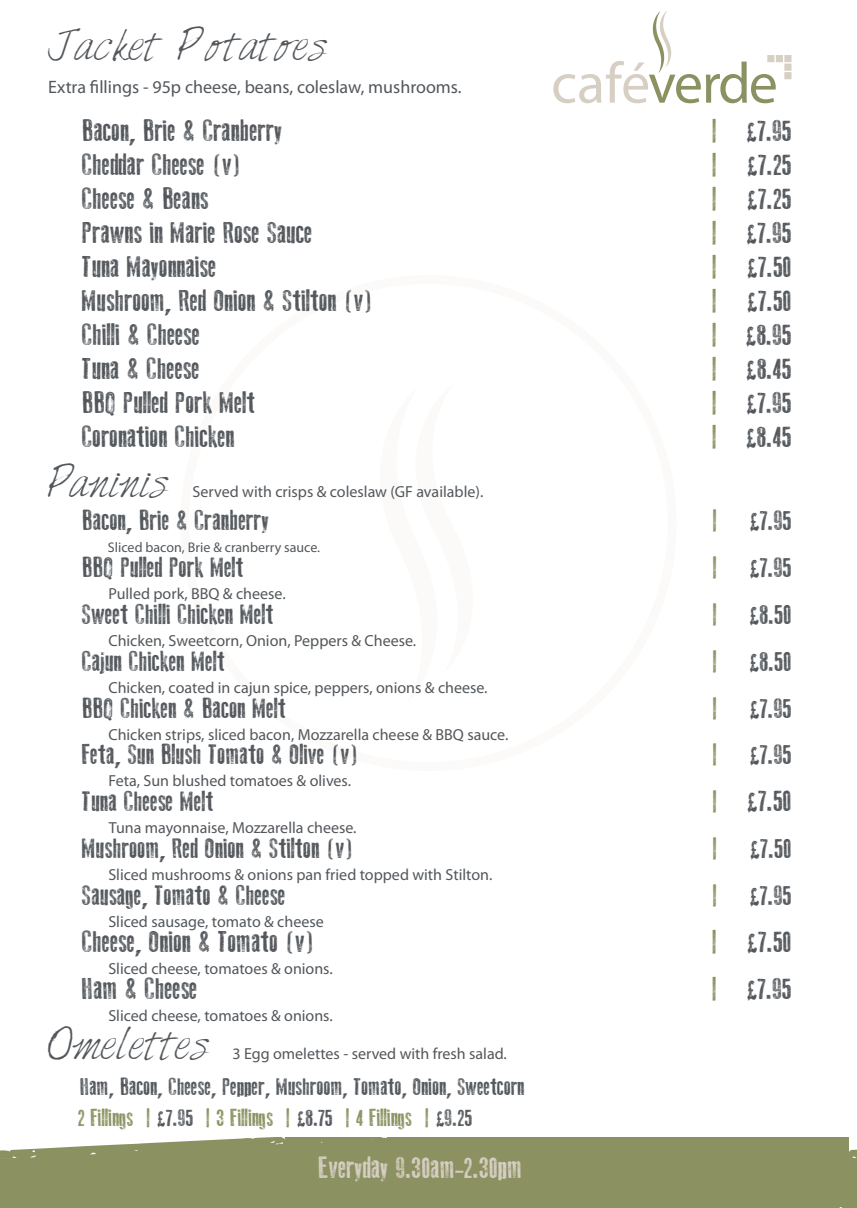
<style>
.page{position:relative;width:857px;height:1208px;background:#fff}
.page>*{position:absolute;margin:0;border:0;box-sizing:border-box;transform-origin:0 0}
.t1{font:38px "Harabara Hand";color:#53575b}
.t2{font:30px "Old Press";color:#53575b}
.t3{font:30px "Old Press";color:#d7cfc4}
.t4{font:28px "Old Press";color:#53575b}
.t5{font:24px/31.4px "Old Press";color:#53575b}
.t6{font:18px "Myriad Pro";color:#53575b}
.t7{font:16px "Myriad Pro";color:#53575b}
.t8{font:14px "Myriad Pro";color:#53575b}
.s1{font-size:36.4px}
.s2{color:#8b9161}
.s3{font-size:28px;color:#8b9161}
</style>
<div class="page">
<svg style="left:848px;top:1137px;width:8px;height:71px"></svg>
<div style="left:0;top:1137px;width:848px;height:71px;background:#8b9161"></div>
<div style="left:784px;top:55px;width:7px;height:7px;background:#d7cfc4"></div>
<div style="left:784px;top:64px;width:7px;height:7px;background:#d7cfc4"></div>
<div style="left:784px;top:72px;width:7px;height:7px;background:#d7cfc4"></div>
<div style="left:775px;top:55px;width:7px;height:7px;background:#d7cfc4"></div>
<svg style="left:553px;top:11px;width:222px;height:92px"></svg>
<h1 class="t1" style="left:48px;top:24px;width:280px"><span class="s1">J</span>acket Potatoes</h1>
<p class="t6" style="left:48px;top:80px;width:414px">Extra fillings - 95p cheese, beans, coleslaw, mushrooms.</p>
<h2 class="t2" style="left:82px;top:113px;width:202px">Bacon, Brie &amp; Cranberry</h2>
<h2 class="t2" style="left:710px;top:113px;width:82px"><span class="s2">|</span> £7.95</h2>
<h2 class="t2" style="left:82px;top:147px;width:161px">Cheddar Cheese (v)</h2>
<h2 class="t2" style="left:710px;top:147px;width:82px"><span class="s2">|</span> £7.25</h2>
<h2 class="t2" style="left:82px;top:181px;width:128px">Cheese &amp; Beans</h2>
<h2 class="t2" style="left:710px;top:181px;width:82px"><span class="s2">|</span> £7.25</h2>
<h2 class="t2" style="left:82px;top:215px;width:232px">Prawns in Marie Rose Sauce</h2>
<h2 class="t2" style="left:710px;top:215px;width:82px"><span class="s2">|</span> £7.95</h2>
<h2 class="t2" style="left:82px;top:249px;width:136px">Tuna Mayonnaise</h2>
<h2 class="t2" style="left:710px;top:249px;width:82px"><span class="s2">|</span> £7.50</h2>
<h2 class="t2" style="left:82px;top:283px;width:292px">Mushroom, Red Onion &amp; Stilton (v)</h2>
<h2 class="t2" style="left:710px;top:283px;width:82px"><span class="s2">|</span> £7.50</h2>
<h2 class="t2" style="left:82px;top:317px;width:119px">Chilli &amp; Cheese</h2>
<h2 class="t2" style="left:710px;top:317px;width:82px"><span class="s2">|</span> £8.95</h2>
<h2 class="t2" style="left:82px;top:351px;width:119px">Tuna &amp; Cheese</h2>
<h2 class="t2" style="left:710px;top:351px;width:82px"><span class="s2">|</span> £8.45</h2>
<h2 class="t2" style="left:82px;top:385px;width:175px">BBQ Pulled Pork Melt</h2>
<h2 class="t2" style="left:710px;top:385px;width:82px"><span class="s2">|</span> £7.95</h2>
<h2 class="t2" style="left:82px;top:419px;width:154px">Coronation Chicken</h2>
<h2 class="t2" style="left:710px;top:419px;width:82px"><span class="s2">|</span> £8.45</h2>
<h1 class="t1" style="left:48px;top:461px;width:121px">Paninis</h1>
<p class="t7" style="left:192px;top:485px;width:292px">Served with crisps &amp; coleslaw (GF available).</p>
<h3 class="t4" style="left:82px;top:504px;width:188px">Bacon, Brie &amp; Cranberry</h3>
<h3 class="t4" style="left:711px;top:504px;width:82px"><span class="s2">|</span> £7.95</h3>
<p class="t8" style="left:108px;top:542px;width:214px">Sliced bacon, Brie &amp; cranberry sauce.</p>
<h3 class="t4" style="left:82px;top:551px;width:163px">BBQ Pulled Pork Melt</h3>
<h3 class="t4" style="left:711px;top:551px;width:82px"><span class="s2">|</span> £7.95</h3>
<p class="t7" style="left:108px;top:587px;width:179px">Pulled pork, BBQ &amp; cheese.</p>
<h3 class="t4" style="left:82px;top:598px;width:193px">Sweet Chilli Chicken Melt</h3>
<h3 class="t4" style="left:711px;top:598px;width:82px"><span class="s2">|</span> £8.50</h3>
<p class="t7" style="left:108px;top:634px;width:309px">Chicken, Sweetcorn, Onion, Peppers &amp; Cheese.</p>
<h3 class="t4" style="left:82px;top:645px;width:144px">Cajun Chicken Melt</h3>
<h3 class="t4" style="left:711px;top:645px;width:82px"><span class="s2">|</span> £8.50</h3>
<p class="t7" style="left:108px;top:681px;width:380px">Chicken, coated in cajun spice, peppers, onions &amp; cheese.</p>
<h3 class="t4" style="left:82px;top:692px;width:205px">BBQ Chicken &amp; Bacon Melt</h3>
<h3 class="t4" style="left:711px;top:692px;width:82px"><span class="s2">|</span> £7.95</h3>
<p class="t7" style="left:108px;top:728px;width:401px">Chicken strips, sliced bacon, Mozzarella cheese &amp; BBQ sauce.</p>
<h3 class="t4" style="left:82px;top:739px;width:278px">Feta, Sun Blush Tomato &amp; Olive (v)</h3>
<h3 class="t4" style="left:711px;top:739px;width:82px"><span class="s2">|</span> £7.95</h3>
<p class="t7" style="left:108px;top:775px;width:244px">Feta, Sun blushed tomatoes &amp; olives.</p>
<h3 class="t4" style="left:82px;top:785px;width:133px">Tuna Cheese Melt</h3>
<h2 class="t2" style="left:711px;top:784px;width:82px"><span class="s3">|</span> £7.50</h2>
<p class="t7" style="left:109px;top:821px;width:249px">Tuna mayonnaise, Mozzarella cheese.</p>
<h3 class="t4" style="left:82px;top:832px;width:273px">Mushroom, Red Onion &amp; Stilton (v)</h3>
<h3 class="t4" style="left:711px;top:832px;width:82px"><span class="s2">|</span> £7.50</h3>
<p class="t7" style="left:108px;top:868px;width:385px">Sliced mushrooms &amp; onions pan fried topped with Stilton.</p>
<h3 class="t4" style="left:82px;top:879px;width:205px">Sausage, Tomato &amp; Cheese</h3>
<h3 class="t4" style="left:711px;top:879px;width:82px"><span class="s2">|</span> £7.95</h3>
<p class="t7" style="left:108px;top:915px;width:217px">Sliced sausage, tomato &amp; cheese</p>
<h2 class="t2" style="left:82px;top:924px;width:234px">Cheese, Onion &amp; Tomato (v)</h2>
<h2 class="t2" style="left:710px;top:924px;width:82px"><span class="s2">|</span> £7.50</h2>
<p class="t7" style="left:108px;top:962px;width:226px">Sliced cheese, tomatoes &amp; onions.</p>
<h2 class="t2" style="left:82px;top:971px;width:117px">Ham &amp; Cheese</h2>
<h2 class="t2" style="left:710px;top:971px;width:82px"><span class="s2">|</span> £7.95</h2>
<p class="t7" style="left:108px;top:1009px;width:226px">Sliced cheese, tomatoes &amp; onions.</p>
<h1 class="t1" style="left:48px;top:1023px;width:162px">Omelettes</h1>
<p class="t7" style="left:232px;top:1048px;width:276px">3 Egg omelettes - served with fresh salad.</p>
<h3 class="t5" style="left:78px;top:1070px;width:448px">Ham, Bacon, Cheese, Pepper, Mushroom, Tomato, Onion, Sweetcorn<br><span class="s2">2 Fillings |</span> £7.95 <span class="s2">| 3 Fillings |</span> £8.75 <span class="s2">| 4 Fillings |</span> £9.25</h3>
<h2 class="t3" style="left:318px;top:1150px;width:205px">Everyday 9.30am-2.30pm</h2>
</div>
